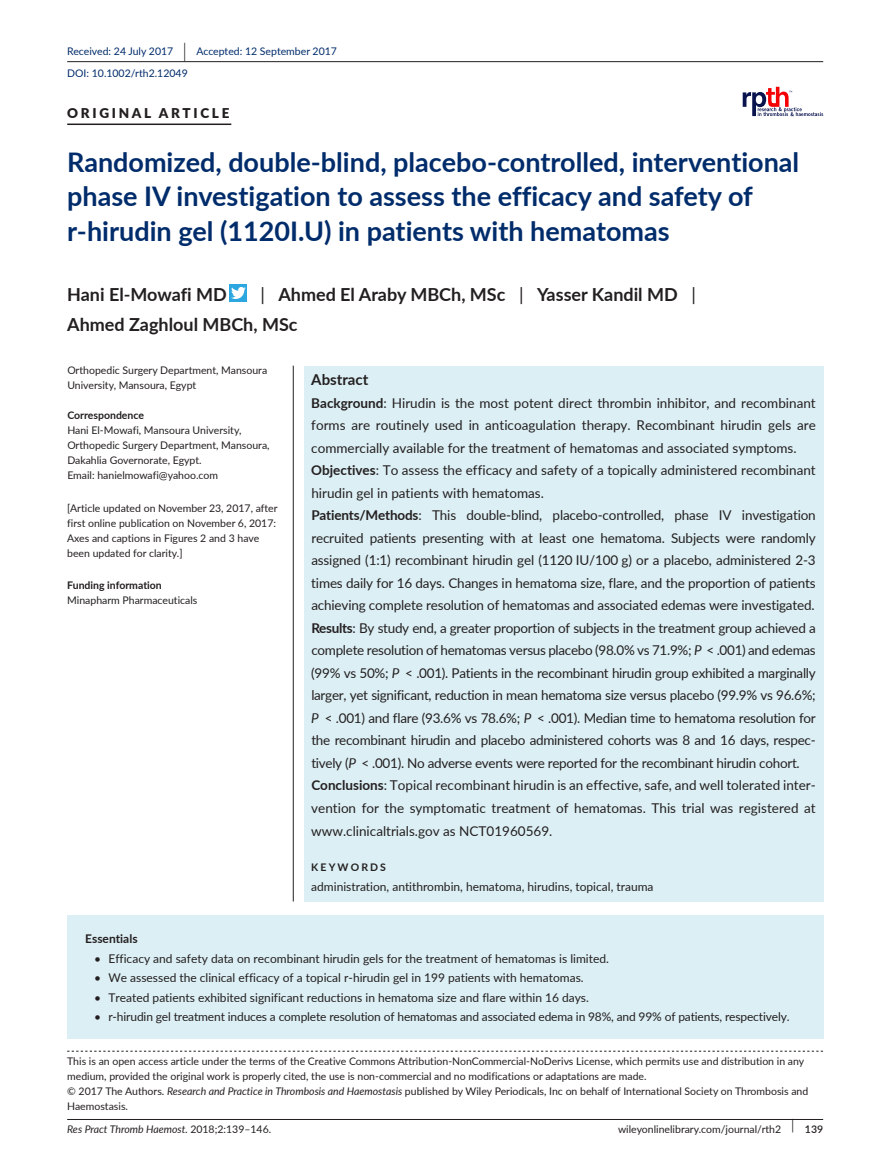
<style>
.page{position:relative;width:893px;height:1174px;background:#fff}
.page>*{position:absolute;margin:0;border:0;box-sizing:border-box;transform-origin:0 0}
.t1{font:700 27px/34.5px "Lato";color:#002c6b}
.t2{font:700 18px/30px "Lato";color:#231f20}
.t3{font:700 15px "Lato";color:#231f20}
.t4{font:13.5px/22.5px "Lato";letter-spacing:-.01em;color:#231f20}
.t5{font:900 13.5px "Lato";letter-spacing:.2em;color:#231f20}
.t6{font:12px "Lato";color:#231f20}
.t7{font:700 12px "Lato";color:#231f20}
.t8{font:10.5px/15px "Lato";color:#231f20}
.t9{font:10.5px/21.8px "Lato";color:#002c6b}
.t10{font:italic 10.5px "Lato";color:#231f20}
.t11{font:700 10.5px "Lato";color:#231f20}
.t12{font:700 10.5px "Lato";letter-spacing:.2em;color:#231f20}
.s1{font-size:19.65px;color:#231f20}
.s2{font-weight:400}
.s3{font-weight:700}
.s4{font-style:italic}
.s5{font-style:normal}
.s6{font-weight:600}
</style>
<div class="page">
<hr style="left:67px;top:1119px;width:756px;height:1px;background:#231f20">
<svg style="left:743px;top:87px;width:80px;height:29px"></svg>
<hr style="left:67px;top:61px;width:756px;height:1px;background:#231f20">
<hr style="left:67px;top:123px;width:164px;height:2px;background:#231f20">
<div style="left:230px;top:284px;width:17px;height:17px;background:#2da7df"></div>
<svg style="left:231px;top:287px;width:15px;height:12px"></svg>
<svg style="left:67px;top:1050px;width:756px;height:1px"></svg>
<div style="left:304px;top:366px;width:519px;height:535px;background:#dceff4"></div>
<hr style="left:293px;top:366px;width:1px;height:535px;background:#231f20">
<div style="left:67px;top:915px;width:756px;height:124px;background:#dceff4"></div>
<p class="t9" style="left:67px;top:40px;width:271px">Received: 24 July 2017 <span class="s1">|</span> Accepted: 12 September 2017<br>DOI: 10.1002/rth2.12049</p>
<p class="t5" style="left:67px;top:102px;width:164px">ORIGINAL ARTICLE</p>
<h1 class="t1" style="left:67px;top:143px;width:734px">Randomized, double-blind, placebo-controlled, interventional phase IV investigation to assess the efficacy and safety of r-hirudin gel (1120I.U) in patients with hematomas</h1>
<h2 class="t2" style="left:67px;top:279px;width:630px;text-indent:193px"><span class="s2">|</span> Ahmed El Araby MBCh, MSc <span class="s2">|</span> Yasser Kandil MD <span class="s2">|<br></span>Ahmed Zaghloul MBCh, MSc</h2>
<h2 class="t2" style="left:67px;top:279px;width:161px">Hani El-Mowafi MD</h2>
<p class="t8" style="left:67px;top:362px;width:201px">Orthopedic Surgery Department, Mansoura<br>University, Mansoura, Egypt</p>
<p class="t11" style="left:67px;top:407px;width:78px">Correspondence</p>
<p class="t8" style="left:67px;top:422px;width:204px">Hani El-Mowafi, Mansoura University, Orthopedic Surgery Department, Mansoura, Dakahlia Governorate, Egypt.<br>Email: hanielmowafi@yahoo.com</p>
<p class="t8" style="left:67px;top:500px;width:212px">[Article updated on November 23, 2017, after first online publication on November 6, 2017:<br>Axes and captions in Figures 2 and 3 have been updated for clarity.]</p>
<p class="t11" style="left:67px;top:577px;width:96px">Funding information</p>
<p class="t8" style="left:67px;top:592px;width:132px">Minapharm Pharmaceuticals</p>
<p class="t3" style="left:311px;top:369px;width:59px">Abstract</p>
<p class="t4" style="left:311px;top:391px;width:506px"><span class="s3">Background</span>: Hirudin is the most potent direct thrombin inhibitor, and recombinant forms are routinely used in anticoagulation therapy. Recombinant hirudin gels are commercially available for the treatment of hematomas and associated symptoms.<br><span class="s3">Objectives</span>: To assess the efficacy and safety of a topically administered recombinant hirudin gel in patients with hematomas.<br><span class="s3">Patients/Methods</span>: This double-blind, placebo-controlled, phase IV investigation recruited patients presenting with at least one hematoma. Subjects were randomly assigned (1:1) recombinant hirudin gel (1120 IU/100 g) or a placebo, administered 2-3 times daily for 16 days. Changes in hematoma size, flare, and the proportion of patients achieving complete resolution of hematomas and associated edemas were investigated.<br><span class="s3">Results</span>: By study end, a greater proportion of subjects in the treatment group achieved a complete resolution of hematomas versus placebo (98.0% vs 71.9%; <span class="s4">P</span> &lt; .001) and edemas (99% vs 50%; <span class="s4">P</span> &lt; .001). Patients in the recombinant hirudin group exhibited a marginally larger, yet significant, reduction in mean hematoma size versus placebo (99.9% vs 96.6%; <span class="s4">P</span> &lt; .001) and flare (93.6% vs 78.6%; <span class="s4">P</span> &lt; .001). Median time to hematoma resolution for the recombinant hirudin and placebo administered cohorts was 8 and 16 days, respec&shy;tively (<span class="s4">P</span> &lt; .001). No adverse events were reported for the recombinant hirudin cohort.<br><span class="s3">Conclusions</span>: Topical recombinant hirudin is an effective, safe, and well tolerated inter&shy;vention for the symptomatic treatment of hematomas. This trial was registered at www.clinicaltrials.gov as NCT01960569.</p>
<p class="t12" style="left:311px;top:860px;width:76px">KEYWORDS</p>
<p class="t6" style="left:311px;top:878px;width:344px">administration, antithrombin, hematoma, hirudins, topical, trauma</p>
<p class="t7" style="left:85px;top:929px;width:54px">Essentials</p>
<p class="t6" style="left:94px;top:949px;width:516px">• Efficacy and safety data on recombinant hirudin gels for the treatment of hematomas is limited.</p>
<p class="t6" style="left:94px;top:969px;width:491px">• We assessed the clinical efficacy of a topical r-hirudin gel in 199 patients with hematomas.</p>
<p class="t6" style="left:94px;top:988px;width:496px">• Treated patients exhibited significant reductions in hematoma size and flare within 16 days.</p>
<p class="t6" style="left:94px;top:1008px;width:697px">• r-hirudin gel treatment induces a complete resolution of hematomas and associated edema in 98%, and 99% of patients, respectively.</p>
<p class="t8" style="left:67px;top:1053px;width:743px">This is an open access article under the terms of the Creative Commons Attribution-NonCommercial-NoDerivs License, which permits use and distribution in any medium, provided the original work is properly cited, the use is non-commercial and no modifications or adaptations are made.<br>© 2017 The Authors. <span class="s4">Research and Practice in Thrombosis and Haemostasis</span> published by Wiley Periodicals, Inc on behalf of International Society on Thrombosis and Haemostasis.</p>
<p class="t10" style="left:67px;top:1122px;width:206px">Res Pract Thromb Haemost. <span class="s5">2018;2:139–146.</span></p>
<p class="t8" style="left:618px;top:1121px;width:207px">wileyonlinelibrary.com/journal/rth2 <sup>|</sup> <span class="s6">139</span></p>
</div>
